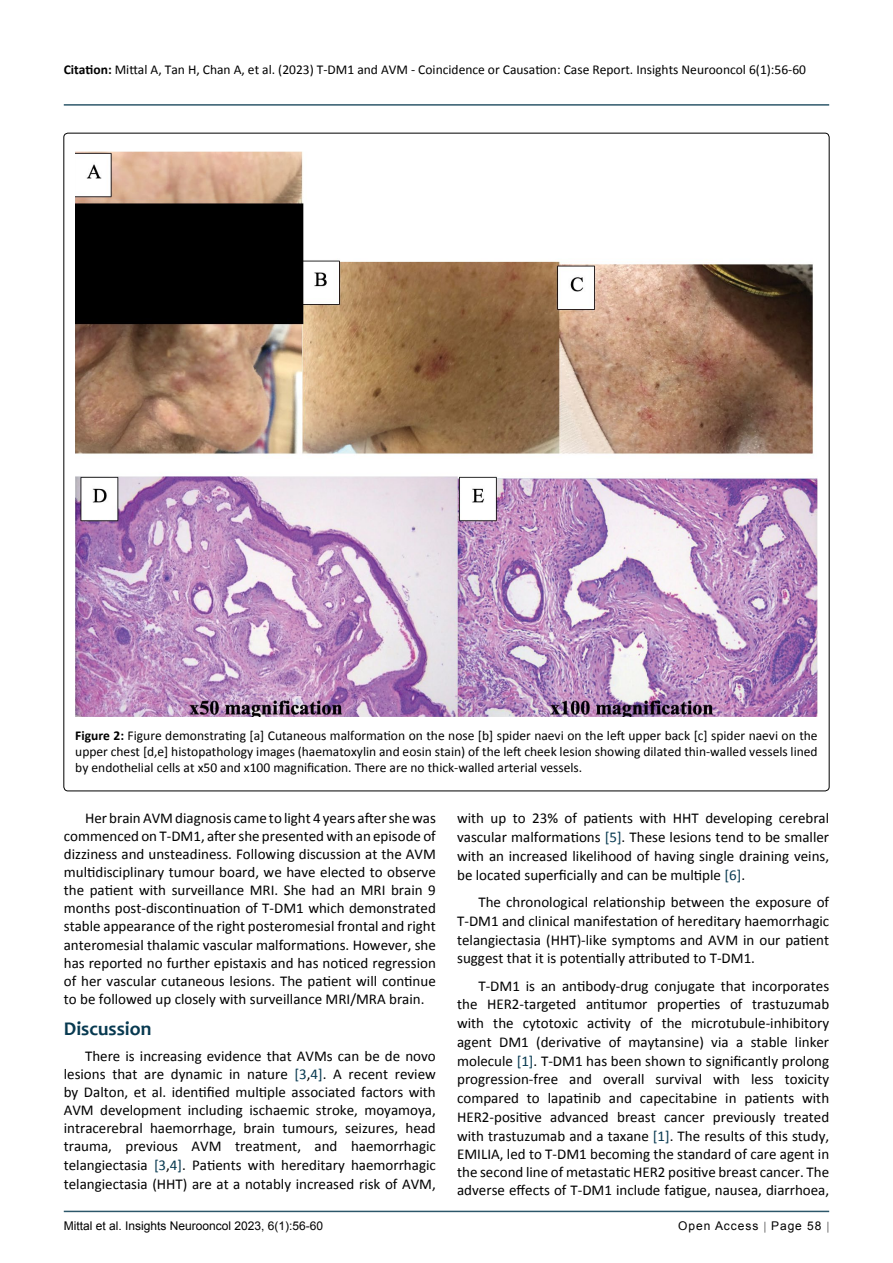
<style>
.page{position:relative;width:893px;height:1263px;background:#fff}
.page>*{position:absolute;margin:0;border:0;box-sizing:border-box;transform-origin:0 0}
.t1{font:700 19.5px "Candara";color:#073950}
.t2{font:15px/18.6px "Calibri";color:#000;text-align:justify}
.t3{font:13.5px/16.2px "Calibri";color:#000;text-align:justify}
.t4{font:12px "Arial";color:#000}
.t5{font:12px "Arial";letter-spacing:.08em;color:#000}
.s1{font-weight:700}
.s2{color:#073950}
</style>
<div class="page">
<hr style="left:64px;top:1211px;width:765px;height:1px;background:#073950">
<hr style="left:64px;top:104px;width:765px;height:2px;background:#073950">
<img style="left:75px;top:152px;width:743px;height:565px">
<p class="t3" style="left:64px;top:61px;width:744px"><span class="s1">Citation:</span> Mittal A, Tan H, Chan A, et al. (2023) T-DM1 and AVM - Coincidence or Causation: Case Report. Insights Neurooncol 6(1):56-60</p>
<p class="t3" style="left:75px;top:727px;width:744px"><span class="s1">Figure 2:</span> Figure demonstrating [a] Cutaneous malformation on the nose [b] spider naevi on the left upper back [c] spider naevi on the upper chest [d,e] histopathology images (haematoxylin and eosin stain) of the left cheek lesion showing dilated thin-walled vessels lined by endothelial cells at x50 and x100 magnification. There are no thick-walled arterial vessels.</p>
<p class="t2" style="left:64px;top:809px;width:374px;line-height:18px;text-indent:21px">Her brain AVM diagnosis came to light 4 years after she was commenced on T-DM1, after she presented with an episode of dizziness and unsteadiness. Following discussion at the AVM multidisciplinary tumour board, we have elected to observe the patient with surveillance MRI. She had an MRI brain 9 months post-discontinuation of T-DM1 which demonstrated stable appearance of the right posteromesial frontal and right anteromesial thalamic vascular malformations. However, she has reported no further epistaxis and has noticed regression of her vascular cutaneous lesions. The patient will continue to be followed up closely with surveillance MRI/MRA brain.</p>
<h1 class="t1" style="left:64px;top:1016px;width:89px">Discussion</h1>
<p class="t2" style="left:64px;top:1047px;width:374px;line-height:18.1px;text-indent:21px">There is increasing evidence that AVMs can be de novo lesions that are dynamic in nature <span class="s2">[3</span>,<span class="s2">4]</span>. A recent review by Dalton, et al. identified multiple associated factors with AVM development including ischaemic stroke, moyamoya, intracerebral haemorrhage, brain tumours, seizures, head trauma, previous AVM treatment, and haemorrhagic telangiectasia <span class="s2">[3</span>,<span class="s2">4]</span>. Patients with hereditary haemorrhagic telangiectasia (HHT) are at a notably increased risk of AVM,</p>
<p class="t2" style="left:457px;top:809px;width:374px">with up to 23% of patients with HHT developing cerebral vascular malformations <span class="s2">[5]</span>. These lesions tend to be smaller with an increased likelihood of having single draining veins, be located superficially and can be multiple <span class="s2">[6]</span>.</p>
<p class="t2" style="left:457px;top:893px;width:374px;text-indent:21px">The chronological relationship between the exposure of T-DM1 and clinical manifestation of hereditary haemorrhagic telangiectasia (HHT)-like symptoms and AVM in our patient suggest that it is potentially attributed to T-DM1.</p>
<p class="t2" style="left:457px;top:976px;width:374px;text-indent:21px">T-DM1 is an antibody-drug conjugate that incorporates the HER2-targeted antitumor properties of trastuzumab with the cytotoxic activity of the microtubule-inhibitory agent DM1 (derivative of maytansine) via a stable linker molecule <span class="s2">[1]</span>. T-DM1 has been shown to significantly prolong progression-free and overall survival with less toxicity compared to lapatinib and capecitabine in patients with HER2-positive advanced breast cancer previously treated with trastuzumab and a taxane <span class="s2">[1]</span>. The results of this study, EMILIA, led to T-DM1 becoming the standard of care agent in the second line of metastatic HER2 positive breast cancer. The adverse effects of T-DM1 include fatigue, nausea, diarrhoea,</p>
<p class="t4" style="left:64px;top:1218px;width:261px">Mittal et al. Insights Neurooncol 2023, 6(1):56-60</p>
<p class="t5" style="left:678px;top:1218px;width:145px">Open Access Page 58</p>
</div>
